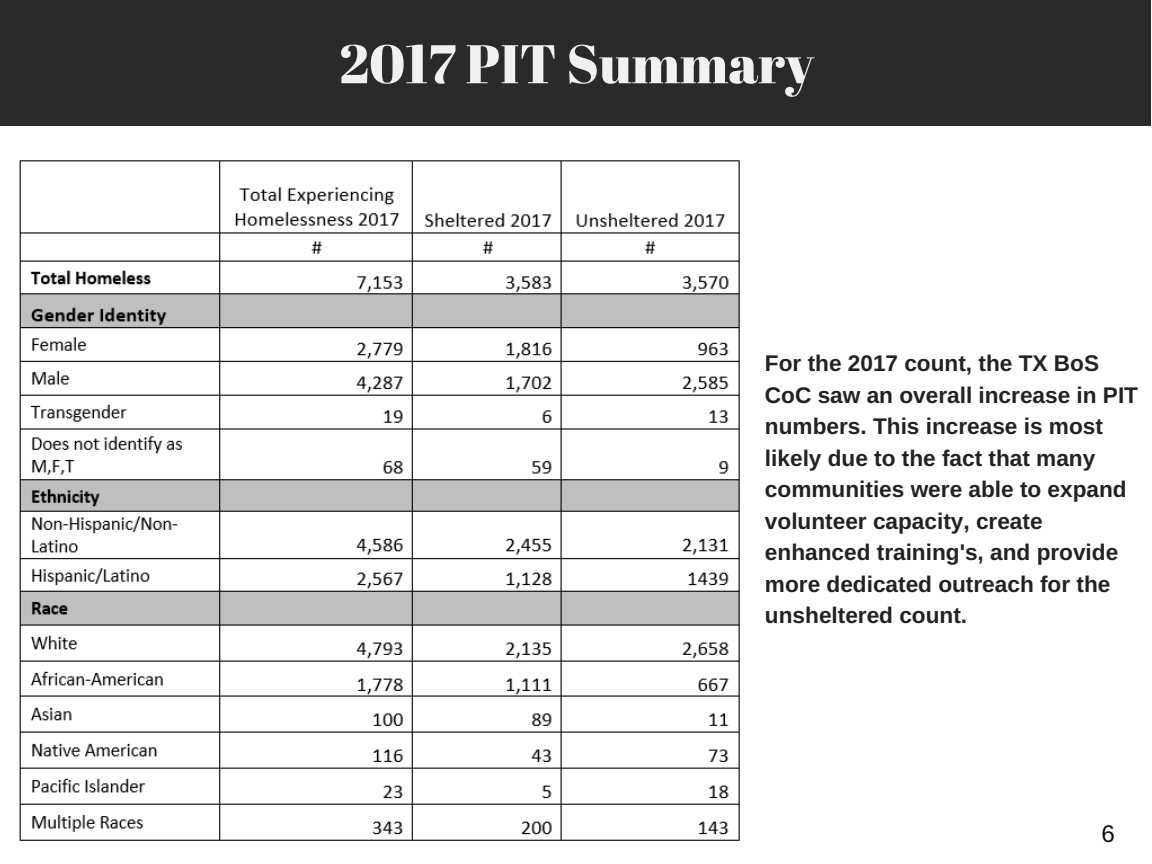
<style>
.page{position:relative;width:1152px;height:864px;background:#fff}
.page>*{position:absolute;margin:0;border:0;box-sizing:border-box;transform-origin:0 0}
.t1{font:54.3px "Abril Fatface";color:#f1f1f1}
.t2{font:24.15px "Arimo";color:#0f0f0f}
.t3{font:700 22.65px/31.5px "Arimo";color:#222}
</style>
<div class="page">
<div style="left:0;top:0;width:1151px;height:126px;background:#2a2a2a"></div>
<img style="left:19px;top:160px;width:721px;height:681px">
<h1 class="t1" style="left:339px;top:26px;width:476px">2017 PIT Summary</h1>
<p class="t3" style="left:765px;top:348px;width:375px">For the 2017 count, the TX BoS<br>CoC saw an overall increase in PIT numbers. This increase is most likely due to the fact that many communities were able to expand volunteer capacity, create enhanced training's, and provide more dedicated outreach for the unsheltered count.</p>
<p class="t2" style="left:1101px;top:820px;width:15px">6</p>
</div>
